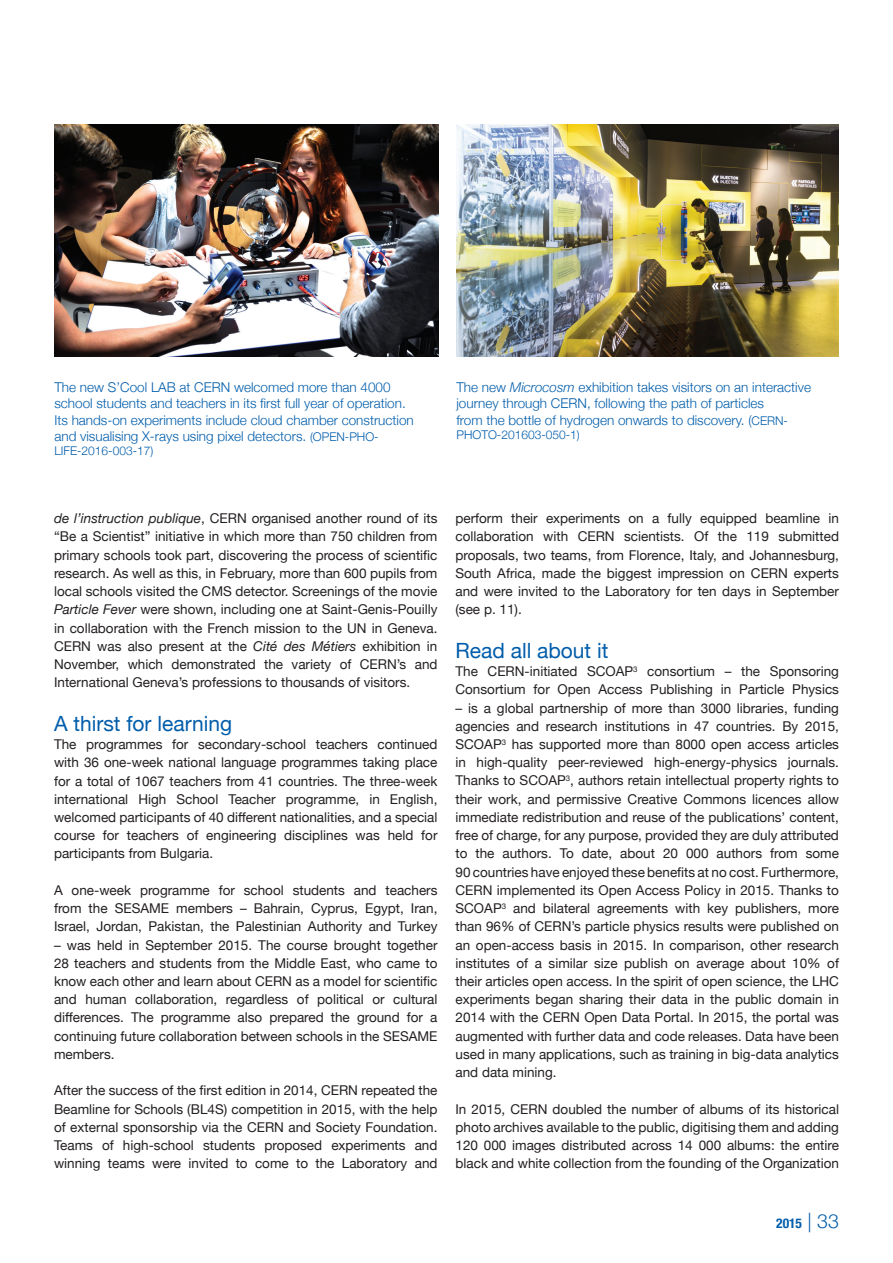
<style>
.page{position:relative;width:893px;height:1263px;background:#fff}
.page>*{position:absolute;margin:0;border:0;box-sizing:border-box;transform-origin:0 0}
.t1{font:21px "Helvetica Neue";color:#015dab}
.t2{font:13.5px/18.1px "Helvetica Neue";color:#231f20;text-align:justify}
.t3{font:300 13.5px/16.2px "Helvetica Neue";color:#015dab}
.t4{font:700 condensed 13.5px "Helvetica Neue";color:#015dab}
.t5{font:300 12px "Helvetica Neue";color:#015dab}
.s1{font-size:12px}
.s2{font-style:italic}
.s3{font-weight:300;font-stretch:normal;font-size:19.5px}
</style>
<div class="page">
<img style="left:54px;top:124px;width:384px;height:232px">
<img style="left:456px;top:124px;width:383px;height:232px">
<p class="t3" style="left:54px;top:379px;width:361px">The new S’Cool LAB at CERN welcomed more than 4000 school students and teachers in its first full year of operation.<br>Its hands-on experiments include cloud chamber construction and visualising X-rays using pixel detectors. <span class="s1">(OPEN-PHO-</span></p>
<p class="t5" style="left:54px;top:441px;width:100px">LIFE-2016-003-17)</p>
<p class="t3" style="left:456px;top:379px;width:356px">The new <span class="s2">Microcosm</span> exhibition takes visitors on an interactive journey through CERN, following the path of particles<br>from the bottle of hydrogen onwards to discovery. (<span class="s1">CERN-</span></p>
<p class="t5" style="left:456px;top:425px;width:125px">PHOTO-201603-050-1)</p>
<p class="t2" style="left:54px;top:510px;width:385px"><span class="s2">de l’instruction publique</span>, CERN organised another round of its “Be a Scientist” initiative in which more than 750 children from primary schools took part, discovering the process of scientific research. As well as this, in February, more than 600 pupils from local schools visited the CMS detector. Screenings of the movie <span class="s2">Particle Fever</span> were shown, including one at Saint-Genis-Pouilly in collaboration with the French mission to the UN in Geneva.<br>CERN was also present at the <span class="s2">Cité des Métiers</span> exhibition in November, which demonstrated the variety of CERN’s and International Geneva’s professions to thousands of visitors.</p>
<p class="t1" style="left:54px;top:708px;width:180px">A thirst for learning</p>
<p class="t2" style="left:54px;top:736px;width:385px">The programmes for secondary-school teachers continued with 36 one-week national language programmes taking place for a total of 1067 teachers from 41 countries. The three-week international High School Teacher programme, in English, welcomed participants of 40 different nationalities, and a special course for teachers of engineering disciplines was held for participants from Bulgaria.</p>
<p class="t2" style="left:54px;top:882px;width:385px">A one-week programme for school students and teachers from the SESAME members – Bahrain, Cyprus, Egypt, Iran, Israel, Jordan, Pakistan, the Palestinian Authority and Turkey</p>
<p class="t2" style="left:54px;top:936px;width:385px">– was held in September 2015. The course brought together 28 teachers and students from the Middle East, who came to know each other and learn about CERN as a model for scientific and human collaboration, regardless of political or cultural differences. The programme also prepared the ground for a continuing future collaboration between schools in the SESAME members.</p>
<p class="t2" style="left:54px;top:1082px;width:385px">After the success of the first edition in 2014, CERN repeated the Beamline for Schools (BL4S) competition in 2015, with the help of external sponsorship via the CERN and Society Foundation.<br>Teams of high-school students proposed experiments and winning teams were invited to come to the Laboratory and</p>
<p class="t2" style="left:455px;top:510px;width:385px">perform their experiments on a fully equipped beamline in collaboration with CERN scientists. Of the 119 submitted proposals, two teams, from Florence, Italy, and Johannesburg, South Africa, made the biggest impression on CERN experts and were invited to the Laboratory for ten days in September (see p. 11).</p>
<p class="t1" style="left:455px;top:635px;width:154px">Read all about it</p>
<p class="t2" style="left:455px;top:663px;width:385px">The CERN-initiated SCOAP<sup>3</sup> consortium – the Sponsoring<br>Consortium for Open Access Publishing in Particle Physics</p>
<p class="t2" style="left:455px;top:699px;width:385px">– is a global partnership of more than 3000 libraries, funding agencies and research institutions in 47 countries. By 2015, SCOAP<sup>3</sup> has supported more than 8000 open access articles in high-quality peer-reviewed high-energy-physics journals.<br>Thanks to SCOAP<sup>3</sup>, authors retain intellectual property rights to their work, and permissive Creative Commons licences allow immediate redistribution and reuse of the publications’ content, free of charge, for any purpose, provided they are duly attributed to the authors. To date, about 20 000 authors from some 90 countries have enjoyed these benefits at no cost. Furthermore, CERN implemented its Open Access Policy in 2015. Thanks to SCOAP<sup>3</sup> and bilateral agreements with key publishers, more than 96% of CERN’s particle physics results were published on an open-access basis in 2015. In comparison, other research institutes of a similar size publish on average about 10% of their articles open access. In the spirit of open science, the LHC experiments began sharing their data in the public domain in 2014 with the CERN Open Data Portal. In 2015, the portal was augmented with further data and code releases. Data have been used in many applications, such as training in big-data analytics and data mining.</p>
<p class="t2" style="left:455px;top:1100px;width:385px">In 2015, CERN doubled the number of albums of its historical photo archives available to the public, digitising them and adding 120 000 images distributed across 14 000 albums: the entire black and white collection from the founding of the Organization</p>
<p class="t4" style="left:776px;top:1212px;width:64px">2015 <span class="s3">| 33</span></p>
</div>
